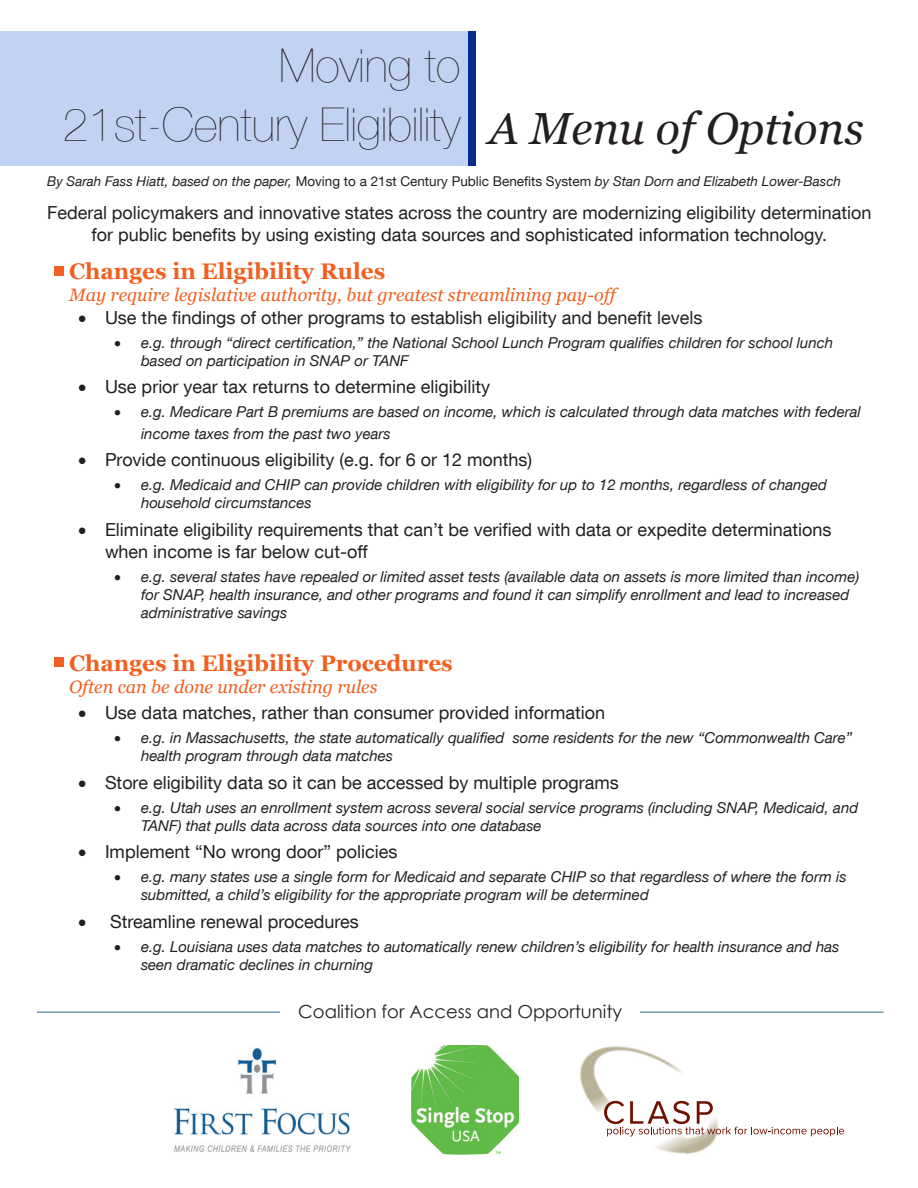
<style>
.page{position:relative;width:918px;height:1188px;background:#fff}
.page>*{position:absolute;margin:0;border:0;box-sizing:border-box;transform-origin:0 0}
.t1{font:200 46.5px/58.5px "Helvetica Neue LT Com";color:#231f20;text-align:right}
.t2{font:italic 45px "Georgia";color:#231f20}
.Heading_1{font:700 22.5px "Georgia";color:#f26021}
.List_Bullet{font:18px/21.6px "Helvetica Neue LT Com";color:#231f20;text-align:center}
.Heading_1-2{font:italic 18px "Georgia";color:#f26021}
.t3{font:18px "Century Gothic";color:#231f20}
.bullet-small{font:italic 15px/18px "Helvetica Neue LT Com";color:#231f20}
.t4{font:italic 13.5px "Helvetica Neue LT Com";color:#231f20}
.s1{font-style:normal}
</style>
<div class="page">
<div style="left:0;top:32px;width:476px;height:134px;background:#c1d2f3"></div>
<div style="left:468px;top:32px;width:8px;height:134px;background:#062d8a"></div>
<img style="left:173px;top:1047px;width:178px;height:105px">
<img style="left:411px;top:1046px;width:108px;height:109px">
<img style="left:580px;top:1046px;width:137px;height:108px">
<svg style="left:604px;top:1101px;width:240px;height:35px"></svg>
<hr style="left:37px;top:1011px;width:847px;height:2px;background:#467391">
<div style="left:280px;top:1004px;width:360px;height:16px;background:#fff"></div>
<div style="left:54px;top:267px;width:9px;height:9px;background:#f26021"></div>
<div style="left:54px;top:657px;width:9px;height:9px;background:#f26021"></div>
<p class="t1" style="left:62px;top:36px;width:399px">Moving to<br>21st-Century Eligibility</p>
<p class="t2" style="left:489px;top:103px;width:377px">A Menu of Options</p>
<p class="t4" style="left:47px;top:173px;width:796px">By Sarah Fass Hiatt, based on the paper, <span class="s1">Moving to a 21st Century Public Benefits System</span> by Stan Dorn and Elizabeth Lower-Basch</p>
<p class="List_Bullet" style="left:47px;top:201px;width:826px">Federal policymakers and innovative states across the country are modernizing eligibility determination for public benefits by using existing data sources and sophisticated information technology.</p>
<p class="Heading_1" style="left:69px;top:259px;width:318px">Changes in Eligibility Rules</p>
<p class="Heading_1-2" style="left:69px;top:285px;width:548px">May require legislative authority, but greatest streamlining pay-off</p>
<p class="List_Bullet" style="left:78px;top:306px;width:626px">• Use the findings of other programs to establish eligibility and benefit levels</p>
<p class="bullet-small" style="left:141px;top:333px;width:694px;text-indent:-27px">• e.g. through “direct certification,” the National School Lunch Program qualifies children for school lunch based on participation in SNAP or TANF</p>
<p class="List_Bullet" style="left:78px;top:376px;width:414px">• Use prior year tax returns to determine eligibility</p>
<p class="bullet-small" style="left:141px;top:401px;width:721px;line-height:21.6px;text-indent:-27px">• e.g. Medicare Part B premiums are based on income, which is calculated through data matches with federal income taxes from the past two years</p>
<p class="List_Bullet" style="left:78px;top:449px;width:456px">• Provide continuous eligibility (e.g. for 6 or 12 months)</p>
<p class="bullet-small" style="left:141px;top:476px;width:688px;text-indent:-27px">• e.g. Medicaid and CHIP can provide children with eligibility for up to 12 months, regardless of changed household circumstances</p>
<p class="List_Bullet" style="left:105px;top:518px;width:728px;text-align:left;text-indent:-27px">• Eliminate eligibility requirements that can’t be verified with data or expedite determinations when income is far below cut-off</p>
<p class="bullet-small" style="left:141px;top:567px;width:720px;text-indent:-27px">• e.g. several states have repealed or limited asset tests (available data on assets is more limited than income) for SNAP, health insurance, and other programs and found it can simplify enrollment and lead to increased administrative savings</p>
<p class="Heading_1" style="left:69px;top:651px;width:385px">Changes in Eligibility Procedures</p>
<p class="Heading_1-2" style="left:69px;top:676px;width:310px">Often can be done under existing rules</p>
<p class="List_Bullet" style="left:78px;top:701px;width:529px">• Use data matches, rather than consumer provided information</p>
<p class="bullet-small" style="left:141px;top:728px;width:713px;text-indent:-27px">• e.g. in Massachusetts, the state automatically qualified some residents for the new “Commonwealth Care” health program through data matches</p>
<p class="List_Bullet" style="left:78px;top:771px;width:542px">• Store eligibility data so it can be accessed by multiple programs</p>
<p class="bullet-small" style="left:141px;top:798px;width:719px;text-indent:-27px">• e.g. Utah uses an enrollment system across several social service programs (including SNAP, Medicaid, and<br>TANF) that pulls data across data sources into one database</p>
<p class="List_Bullet" style="left:78px;top:841px;width:321px">• Implement “No wrong door” policies</p>
<p class="bullet-small" style="left:141px;top:867px;width:707px;text-indent:-27px">• e.g. many states use a single form for Medicaid and separate CHIP so that regardless of where the form is submitted, a child’s eligibility for the appropriate program will be determined</p>
<p class="List_Bullet" style="left:78px;top:910px;width:282px">• Streamline renewal procedures</p>
<p class="bullet-small" style="left:141px;top:937px;width:700px;text-indent:-27px">• e.g. Louisiana uses data matches to automatically renew children’s eligibility for health insurance and has seen dramatic declines in churning</p>
<p class="t3" style="left:298px;top:999px;width:325px">Coalition for Access and Opportunity</p>
</div>
